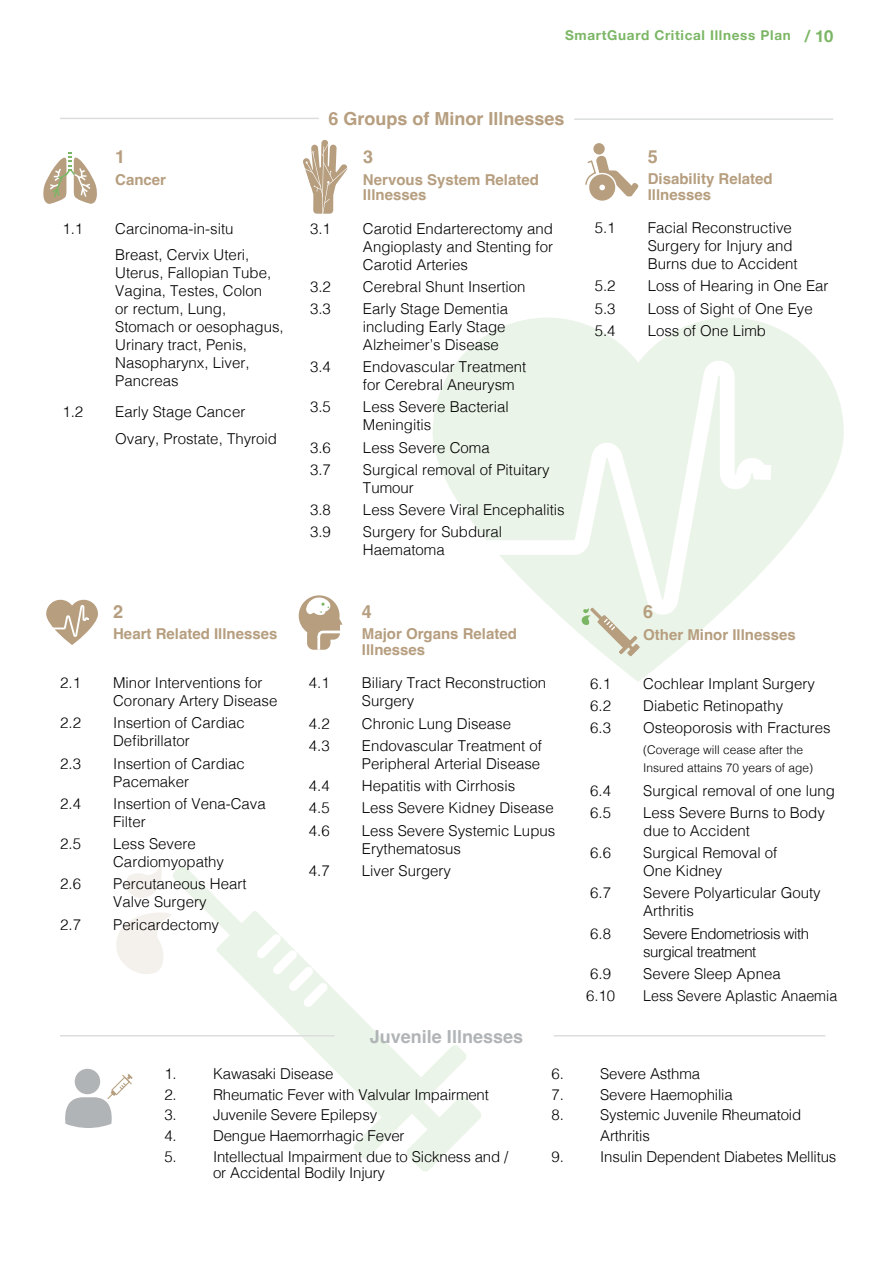
<style>
.page{position:relative;width:893px;height:1263px;background:#fff}
.page>*{position:absolute;margin:0;border:0;box-sizing:border-box;transform-origin:0 0}
.t1{font:700 18px "Helvetica";color:#b69e7f}
.t2{font:700 18px "Helvetica";color:#b1b4b6}
.t3{font:300 15px/18px "Helvetica";color:#000}
.t4{font:700 15px/15.8px "Helvetica";color:#b69e7f}
.t5{font:300 15px/18px "Helvetica";letter-spacing:-.03em;color:#000}
.t6{font:300 15px "Helvetica";color:#000;scale:.95 1}
.t7{font:700 13.5px "Helvetica Neue";letter-spacing:.05em;color:#7bb665}
.t8{font:300 12px/18px "Helvetica";color:#000}
.s1{font-size:16.5px}
</style>
<div class="page">
<svg style="left:433px;top:318px;width:411px;height:364px"></svg>
<svg style="left:484px;top:360px;width:287px;height:255px;fill:#ebf4e8"></svg>
<svg style="left:43px;top:152px;width:54px;height:52px"></svg>
<svg style="left:303px;top:140px;width:45px;height:74px"></svg>
<hr style="left:60px;top:118px;width:259px;height:1px;background:#dcddde">
<hr style="left:554px;top:1035px;width:271px;height:1px;background:#dcddde">
<svg style="left:299px;top:595px;width:44px;height:55px"></svg>
<svg style="left:46px;top:600px;width:52px;height:45px"></svg>
<svg style="left:582px;top:607px;width:58px;height:49px;background:#dfe2d1"></svg>
<svg style="left:60px;top:866px;width:421px;height:306px"></svg>
<div style="left:593px;top:143px;width:12px;height:12px;background:#b69e7f;border-radius:50%"></div>
<svg style="left:585px;top:155px;width:54px;height:46px"></svg>
<hr style="left:574px;top:118px;width:259px;height:2px;background:#dcddde">
<p class="t7" style="left:565px;top:25px;width:270px">SmartGuard Critical Illness Plan <span class="s1">/ 10</span></p>
<p class="t1" style="left:115px;top:146px;width:12px">1</p>
<p class="t4" style="left:115px;top:174px;width:52px">Cancer</p>
<p class="t3" style="left:62px;top:218px;width:22px">1.1</p>
<p class="t3" style="left:115px;top:214px;width:136px;line-height:26.5px">Carcinoma-in-situ<br>Breast, Cervix Uteri,</p>
<p class="t3" style="left:115px;top:263px;width:170px">Uterus, Fallopian Tube,<br>Vagina, Testes, Colon<br>or rectum, Lung,<br>Stomach or oesophagus,<br>Urinary tract, Penis,<br>Nasopharynx, Liver,<br>Pancreas</p>
<p class="t3" style="left:62px;top:402px;width:22px">1.2</p>
<p class="t3" style="left:115px;top:397px;width:163px;line-height:26.5px">Early Stage Cancer<br>Ovary, Prostate, Thyroid</p>
<p class="t1" style="left:113px;top:601px;width:12px">2</p>
<p class="t4" style="left:113px;top:628px;width:166px">Heart Related Illnesses</p>
<p class="t3" style="left:60px;top:673px;width:22px">2.1</p>
<p class="t3" style="left:113px;top:673px;width:166px">Minor Interventions for<br>Coronary Artery Disease</p>
<p class="t3" style="left:60px;top:713px;width:22px">2.2</p>
<p class="t3" style="left:113px;top:713px;width:133px">Insertion of Cardiac<br>Defibrillator</p>
<p class="t3" style="left:60px;top:753px;width:22px">2.3</p>
<p class="t3" style="left:113px;top:753px;width:133px">Insertion of Cardiac<br>Pacemaker</p>
<p class="t3" style="left:60px;top:793px;width:22px">2.4</p>
<p class="t3" style="left:113px;top:793px;width:154px">Insertion of Vena-Cava<br>Filter</p>
<p class="t3" style="left:60px;top:834px;width:22px">2.5</p>
<p class="t3" style="left:113px;top:834px;width:112px">Less Severe<br>Cardiomyopathy</p>
<p class="t3" style="left:60px;top:874px;width:22px">2.6</p>
<p class="t3" style="left:113px;top:874px;width:135px">Percutaneous Heart<br>Valve Surgery</p>
<p class="t3" style="left:60px;top:914px;width:22px">2.7</p>
<p class="t3" style="left:113px;top:914px;width:107px">Pericardectomy</p>
<p class="t1" style="left:328px;top:108px;width:238px">6 Groups of Minor Illnesses</p>
<p class="t1" style="left:363px;top:146px;width:12px">3</p>
<p class="t4" style="left:363px;top:173px;width:177px">Nervous System Related<br>Illnesses</p>
<p class="t3" style="left:310px;top:218px;width:22px">3.1</p>
<p class="t3" style="left:363px;top:218px;width:192px;text-align:justify">Carotid Endarterectomy and Angioplasty and Stenting for Carotid Arteries</p>
<p class="t3" style="left:310px;top:277px;width:22px">3.2</p>
<p class="t3" style="left:363px;top:277px;width:164px">Cerebral Shunt Insertion</p>
<p class="t3" style="left:310px;top:299px;width:22px">3.3</p>
<p class="t3" style="left:363px;top:299px;width:147px">Early Stage Dementia including Early Stage<br>Alzheimer’s Disease</p>
<p class="t3" style="left:310px;top:357px;width:22px">3.4</p>
<p class="t3" style="left:363px;top:357px;width:165px">Endovascular Treatment for Cerebral Aneurysm</p>
<p class="t3" style="left:310px;top:397px;width:22px">3.5</p>
<p class="t3" style="left:363px;top:397px;width:147px">Less Severe Bacterial<br>Meningitis</p>
<p class="t3" style="left:310px;top:437px;width:22px">3.6</p>
<p class="t3" style="left:363px;top:437px;width:128px">Less Severe Coma</p>
<p class="t3" style="left:310px;top:459px;width:22px">3.7</p>
<p class="t3" style="left:363px;top:459px;width:188px">Surgical removal of Pituitary<br>Tumour</p>
<p class="t3" style="left:310px;top:500px;width:22px">3.8</p>
<p class="t3" style="left:363px;top:500px;width:203px">Less Severe Viral Encephalitis</p>
<p class="t3" style="left:310px;top:522px;width:22px">3.9</p>
<p class="t3" style="left:363px;top:522px;width:141px">Surgery for Subdural<br>Haematoma</p>
<p class="t1" style="left:362px;top:600px;width:12px">4</p>
<p class="t4" style="left:362px;top:627px;width:157px">Major Organs Related<br>Illnesses</p>
<p class="t3" style="left:309px;top:673px;width:22px">4.1</p>
<p class="t3" style="left:362px;top:673px;width:186px">Biliary Tract Reconstruction<br>Surgery</p>
<p class="t3" style="left:309px;top:713px;width:22px">4.2</p>
<p class="t3" style="left:362px;top:713px;width:151px">Chronic Lung Disease</p>
<p class="t3" style="left:309px;top:736px;width:22px">4.3</p>
<p class="t3" style="left:362px;top:736px;width:182px">Endovascular Treatment of<br>Peripheral Arterial Disease</p>
<p class="t3" style="left:309px;top:776px;width:22px">4.4</p>
<p class="t3" style="left:362px;top:776px;width:155px">Hepatitis with Cirrhosis</p>
<p class="t3" style="left:309px;top:798px;width:22px">4.5</p>
<p class="t3" style="left:362px;top:798px;width:193px">Less Severe Kidney Disease</p>
<p class="t3" style="left:309px;top:820px;width:22px">4.6</p>
<p class="t3" style="left:362px;top:820px;width:195px">Less Severe Systemic Lupus<br>Erythematosus</p>
<p class="t3" style="left:309px;top:860px;width:22px">4.7</p>
<p class="t3" style="left:362px;top:860px;width:91px">Liver Surgery</p>
<p class="t2" style="left:370px;top:1026px;width:155px">Juvenile Illnesses</p>
<p class="t1" style="left:648px;top:146px;width:12px">5</p>
<p class="t4" style="left:648px;top:173px;width:127px">Disability Related<br>Illnesses</p>
<p class="t3" style="left:595px;top:218px;width:22px">5.1</p>
<p class="t3" style="left:648px;top:218px;width:152px">Facial Reconstructive<br>Surgery for Injury and<br>Burns due to Accident</p>
<p class="t3" style="left:595px;top:276px;width:22px">5.2</p>
<p class="t3" style="left:648px;top:276px;width:182px">Loss of Hearing in One Ear</p>
<p class="t3" style="left:595px;top:298px;width:22px">5.3</p>
<p class="t3" style="left:648px;top:298px;width:167px">Loss of Sight of One Eye</p>
<p class="t3" style="left:595px;top:320px;width:22px">5.4</p>
<p class="t3" style="left:648px;top:320px;width:120px">Loss of One Limb</p>
<p class="t1" style="left:643px;top:601px;width:12px">6</p>
<p class="t4" style="left:643px;top:628px;width:154px">Other Minor Illnesses</p>
<p class="t3" style="left:590px;top:673px;width:22px">6.1</p>
<p class="t3" style="left:643px;top:673px;width:173px">Cochlear Implant Surgery</p>
<p class="t3" style="left:590px;top:695px;width:22px">6.2</p>
<p class="t3" style="left:643px;top:695px;width:142px">Diabetic Retinopathy</p>
<p class="t3" style="left:590px;top:718px;width:22px">6.3</p>
<p class="t3" style="left:643px;top:718px;width:189px">Osteoporosis with Fractures</p>
<p class="t8" style="left:643px;top:740px;width:172px">(Coverage will cease after the<br>Insured attains 70 years of age)</p>
<p class="t3" style="left:590px;top:780px;width:22px">6.4</p>
<p class="t3" style="left:643px;top:780px;width:193px">Surgical removal of one lung</p>
<p class="t3" style="left:590px;top:802px;width:22px">6.5</p>
<p class="t3" style="left:643px;top:802px;width:183px">Less Severe Burns to Body due to Accident</p>
<p class="t3" style="left:590px;top:843px;width:22px">6.6</p>
<p class="t3" style="left:643px;top:843px;width:136px">Surgical Removal of<br>One Kidney</p>
<p class="t3" style="left:590px;top:883px;width:22px">6.7</p>
<p class="t3" style="left:643px;top:883px;width:179px">Severe Polyarticular Gouty<br>Arthritis</p>
<p class="t3" style="left:590px;top:923px;width:22px">6.8</p>
<p class="t5" style="left:643px;top:923px;width:167px">Severe Endometriosis with surgical treatment</p>
<p class="t3" style="left:590px;top:963px;width:22px">6.9</p>
<p class="t3" style="left:643px;top:963px;width:139px">Severe Sleep Apnea</p>
<p class="t3" style="left:586px;top:986px;width:31px">6.10</p>
<p class="t6" style="left:643px;top:983px;width:206px">Less Severe Aplastic Anaemia</p>
<p class="t3" style="left:164px;top:1063px;width:14px">1.</p>
<p class="t3" style="left:213px;top:1063px;width:122px">Kawasaki Disease</p>
<p class="t3" style="left:164px;top:1084px;width:14px">2.</p>
<p class="t3" style="left:213px;top:1084px;width:277px">Rheumatic Fever with Valvular Impairment</p>
<p class="t3" style="left:164px;top:1105px;width:14px">3.</p>
<p class="t3" style="left:213px;top:1105px;width:166px">Juvenile Severe Epilepsy</p>
<p class="t3" style="left:164px;top:1126px;width:14px">4.</p>
<p class="t3" style="left:213px;top:1126px;width:193px">Dengue Haemorrhagic Fever</p>
<p class="t3" style="left:164px;top:1146px;width:14px">5.</p>
<p class="t3" style="left:213px;top:1147px;width:297px;line-height:16.5px">Intellectual Impairment due to Sickness and / or Accidental Bodily Injury</p>
<p class="t3" style="left:552px;top:1063px;width:14px">6.</p>
<p class="t3" style="left:600px;top:1063px;width:101px">Severe Asthma</p>
<p class="t3" style="left:552px;top:1084px;width:14px">7.</p>
<p class="t3" style="left:600px;top:1084px;width:134px">Severe Haemophilia</p>
<p class="t3" style="left:552px;top:1105px;width:14px">8.</p>
<p class="t3" style="left:600px;top:1104px;width:203px;line-height:20.7px">Systemic Juvenile Rheumatoid<br>Arthritis</p>
<p class="t3" style="left:552px;top:1146px;width:14px">9.</p>
<p class="t3" style="left:600px;top:1146px;width:238px">Insulin Dependent Diabetes Mellitus</p>
</div>
